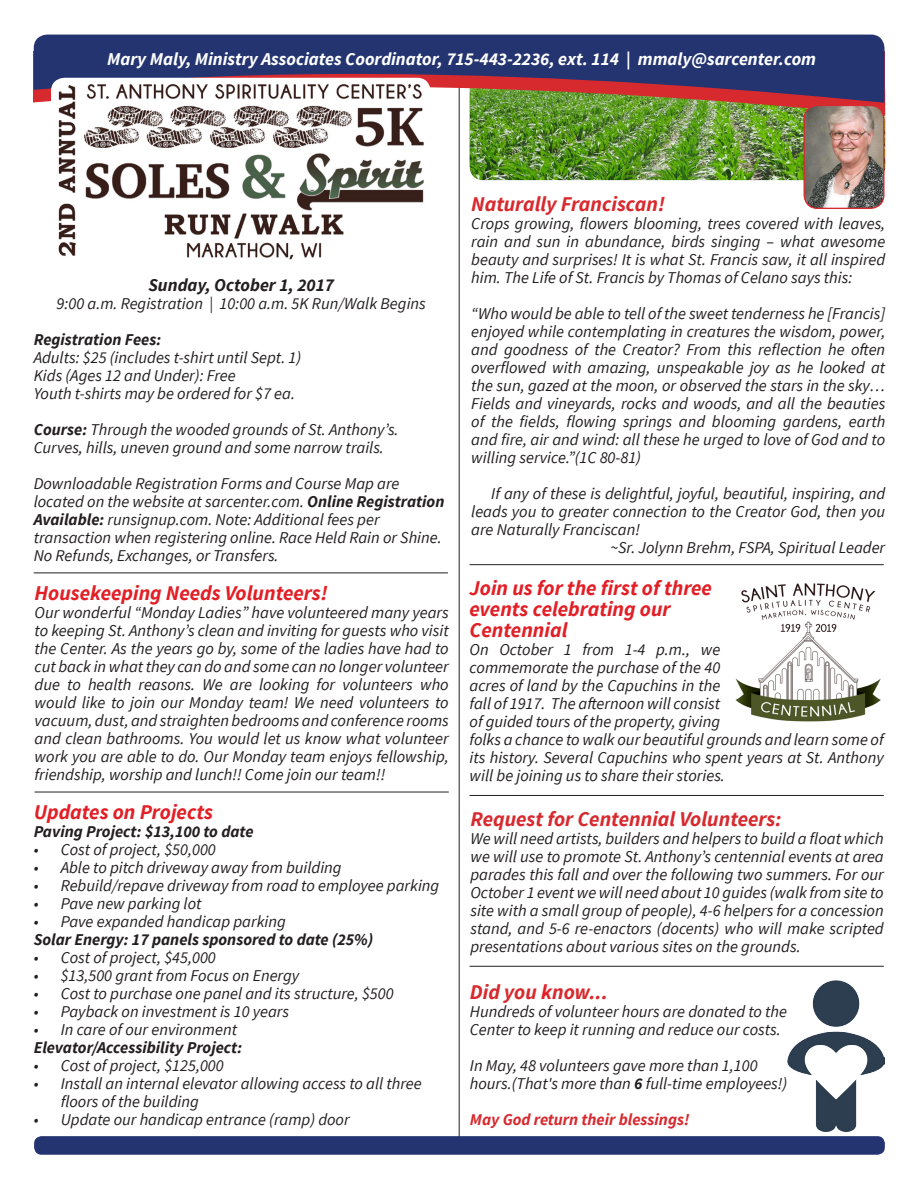
<style>
.page{position:relative;width:918px;height:1188px;background:#fff}
.page>*{position:absolute;margin:0;border:0;box-sizing:border-box;transform-origin:0 0}
.t1{font:italic 700 21px/21px "Source Sans Pro";color:#e21f26}
.t2{font:italic 700 21px "Source Sans Pro";color:#d72a2f}
.t3{font:italic 700 18px "Source Sans Pro";color:#fff}
.t4{font:italic 700 18px "Source Sans Pro";color:#231f20}
.t5{font:italic 16.5px/18px "Source Sans Pro";color:#231f20}
.t6{font:italic 700 16.5px "Source Sans Pro";color:#231f20}
.t7{font:italic 700 16.5px "Source Sans Pro";color:#d72a2f}
.s1{font-weight:700}
.s2{color:#e21f26}
</style>
<div class="page">
<hr style="left:459px;top:78px;width:1px;height:1065px;background:#231f20">
<img style="left:470px;top:150px;width:334px;height:30px">
<div style="left:34px;top:1136px;width:851px;height:19px;background:#243470;border-radius:8px"></div>
<hr style="left:34px;top:573px;width:414px;height:1px;background:#231f20">
<img style="left:458px;top:138px;width:346px;height:12px">
<svg style="left:34px;top:35px;width:851px;height:103px;fill:#243470"></svg>
<img style="left:788px;top:981px;width:96px;height:150px">
<hr style="left:470px;top:795px;width:414px;height:1px;background:#231f20">
<hr style="left:470px;top:564px;width:414px;height:1px;background:#231f20">
<hr style="left:470px;top:966px;width:414px;height:1px;background:#231f20">
<img style="left:804px;top:105px;width:80px;height:103px">
<div style="left:804px;top:105px;width:81px;height:104px;border:1px solid #d72a2f;border-radius:14px"></div>
<img style="left:735px;top:583px;width:146px;height:139px">
<img style="left:51px;top:78px;width:380px;height:182px">
<hr style="left:35px;top:792px;width:414px;height:1px;background:#231f20">
<p class="t3" style="left:105px;top:41px;width:711px">Mary Maly, Ministry Associates Coordinator, 715-443-2236, ext. 114 | mmaly@sarcenter.com</p>
<p class="t3" style="left:107px;top:47px;width:711px">Mary Maly, Ministry Associates Coordinator, 715-443-2236, ext. 114 | mmaly@sarcenter.com</p>
<p class="t4" style="left:148px;top:274px;width:187px">Sunday, October 1, 2017</p>
<p class="t5" style="left:57px;top:295px;width:371px">9:00 a.m. Registration | 10:00 a.m. 5K Run/Walk Begins</p>
<p class="t6" style="left:34px;top:329px;width:129px">Registration Fees:</p>
<p class="t5" style="left:34px;top:349px;width:269px">Adults: $25 (includes t-shirt until Sept. 1)</p>
<p class="t5" style="left:34px;top:367px;width:204px">Kids (Ages 12 and Under): Free</p>
<p class="t5" style="left:34px;top:385px;width:263px">Youth t-shirts may be ordered for $7 ea.</p>
<p class="t5" style="left:34px;top:421px;width:366px"><span class="s1">Course:</span> Through the wooded grounds of St. Anthony’s.<br>Curves, hills, uneven ground and some narrow trails.</p>
<p class="t5" style="left:34px;top:475px;width:412px">Downloadable Registration Forms and Course Map are located on the website at sarcenter.com. <span class="s1">Online Registration Available:</span> runsignup.com. Note: Additional fees per transaction when registering online. Race Held Rain or Shine.<br>No Refunds, Exchanges, or Transfers.</p>
<p class="t1" style="left:35px;top:583px;width:295px">Housekeeping Needs Volunteers!</p>
<p class="t5" style="left:35px;top:604px;width:416px;text-align:justify">Our wonderful “Monday Ladies” have volunteered many years to keeping St. Anthony’s clean and inviting for guests who visit the Center. As the years go by, some of the ladies have had to cut back in what they can do and some can no longer volunteer due to health reasons. We are looking for volunteers who would like to join our Monday team! We need volunteers to vacuum, dust, and straighten bedrooms and conference rooms and clean bathrooms. You would let us know what volunteer work you are able to do. Our Monday team enjoys fellowship, friendship, worship and lunch!! Come join our team!!</p>
<p class="t1" style="left:34px;top:802px;width:181px">Updates on Projects</p>
<p class="t6" style="left:34px;top:821px;width:221px">Paving Project: $13,100 to date</p>
<p class="t5" style="left:34px;top:841px;width:184px">• Cost of project, $50,000</p>
<p class="t5" style="left:34px;top:859px;width:310px">• Able to pitch driveway away from building</p>
<p class="t5" style="left:34px;top:877px;width:407px">• Rebuild/repave driveway from road to employee parking</p>
<p class="t5" style="left:34px;top:895px;width:169px">• Pave new parking lot</p>
<p class="t5" style="left:34px;top:913px;width:254px">• Pave expanded handicap parking</p>
<p class="t6" style="left:34px;top:929px;width:341px">Solar Energy: 17 panels sponsored to date (25%)</p>
<p class="t5" style="left:34px;top:949px;width:184px">• Cost of project, $45,000</p>
<p class="t5" style="left:34px;top:967px;width:267px">• $13,500 grant from Focus on Energy</p>
<p class="t5" style="left:34px;top:985px;width:362px">• Cost to purchase one panel and its structure, $500</p>
<p class="t5" style="left:34px;top:1003px;width:257px">• Payback on investment is 10 years</p>
<p class="t5" style="left:34px;top:1021px;width:205px">• In care of our environment</p>
<p class="t6" style="left:34px;top:1037px;width:210px">Elevator/Accessibility Project:</p>
<p class="t5" style="left:34px;top:1057px;width:192px">• Cost of project, $125,000</p>
<p class="t5" style="left:61px;top:1075px;width:363px;text-indent:-27px">• Install an internal elevator allowing access to all three floors of the building</p>
<p class="t5" style="left:34px;top:1111px;width:318px">• Update our handicap entrance (ramp) door</p>
<p class="t2" style="left:471px;top:190px;width:195px">Naturally Franciscan!</p>
<p class="t5" style="left:471px;top:214px;width:416px;text-align:justify">Crops growing, flowers blooming, trees covered with leaves, rain and sun in abundance, birds singing – what awesome beauty and surprises! It is what St. Francis saw, it all inspired him. The Life of St. Francis by Thomas of Celano says this:</p>
<p class="t5" style="left:471px;top:304px;width:416px;text-align:justify">“Who would be able to tell of the sweet tenderness he [Francis] enjoyed while contemplating in creatures the wisdom, power, and goodness of the Creator? From this reflection he often overflowed with amazing, unspeakable joy as he looked at the sun, gazed at the moon, or observed the stars in the sky… Fields and vineyards, rocks and woods, and all the beauties of the fields, flowing springs and blooming gardens, earth and fire, air and wind: all these he urged to love of God and to willing service.”(1C 80-81)</p>
<p class="t5" style="left:471px;top:484px;width:416px;text-align:justify;text-indent:20px">If any of these is delightful, joyful, beautiful, inspiring, and leads you to greater connection to the Creator God, then you are Naturally Franciscan!</p>
<p class="t5" style="left:610px;top:538px;width:276px">~Sr. Jolynn Brehm, FSPA, Spiritual Leader</p>
<p class="t1" style="left:470px;top:577px;width:244px">Join us for the first of three events celebrating our<br>Centennial</p>
<p class="t5" style="left:470px;top:640px;width:416px">On October 1 from 1-4 p.m., we<br>commemorate the purchase of the 40<br>acres of land by the Capuchins in the<br>fall of 1917. The afternoon will consist<br>of guided tours of the property, giving<br>folks a chance to walk our beautiful grounds and learn some of its history. Several Capuchins who spent years at St. Anthony will be joining us to share their stories.</p>
<p class="t2" style="left:470px;top:805px;width:313px">Request for Centennial Volunteers:</p>
<p class="t5" style="left:470px;top:829px;width:415px;text-align:justify">We will need artists, builders and helpers to build a float which we will use to promote St. Anthony’s centennial events at area parades this fall and over the following two summers. For our October 1 event we will need about 10 guides (walk from site to site with a small group of people), 4-6 helpers for a concession stand, and 5-6 re-enactors (docents) who will make scripted presentations about various sites on the grounds.</p>
<p class="t2" style="left:470px;top:978px;width:139px">Did you <span class="s2">k</span>now...</p>
<p class="t5" style="left:470px;top:1002px;width:319px">Hundreds of volunteer hours are donated to the<br>Center to keep it running and reduce our costs.</p>
<p class="t5" style="left:470px;top:1056px;width:319px">In May, 48 volunteers gave more than 1,100 hours.(That's more than <span class="s1">6</span> full-time employees!)</p>
<p class="t7" style="left:470px;top:1109px;width:221px">May God return their blessings!</p>
</div>
